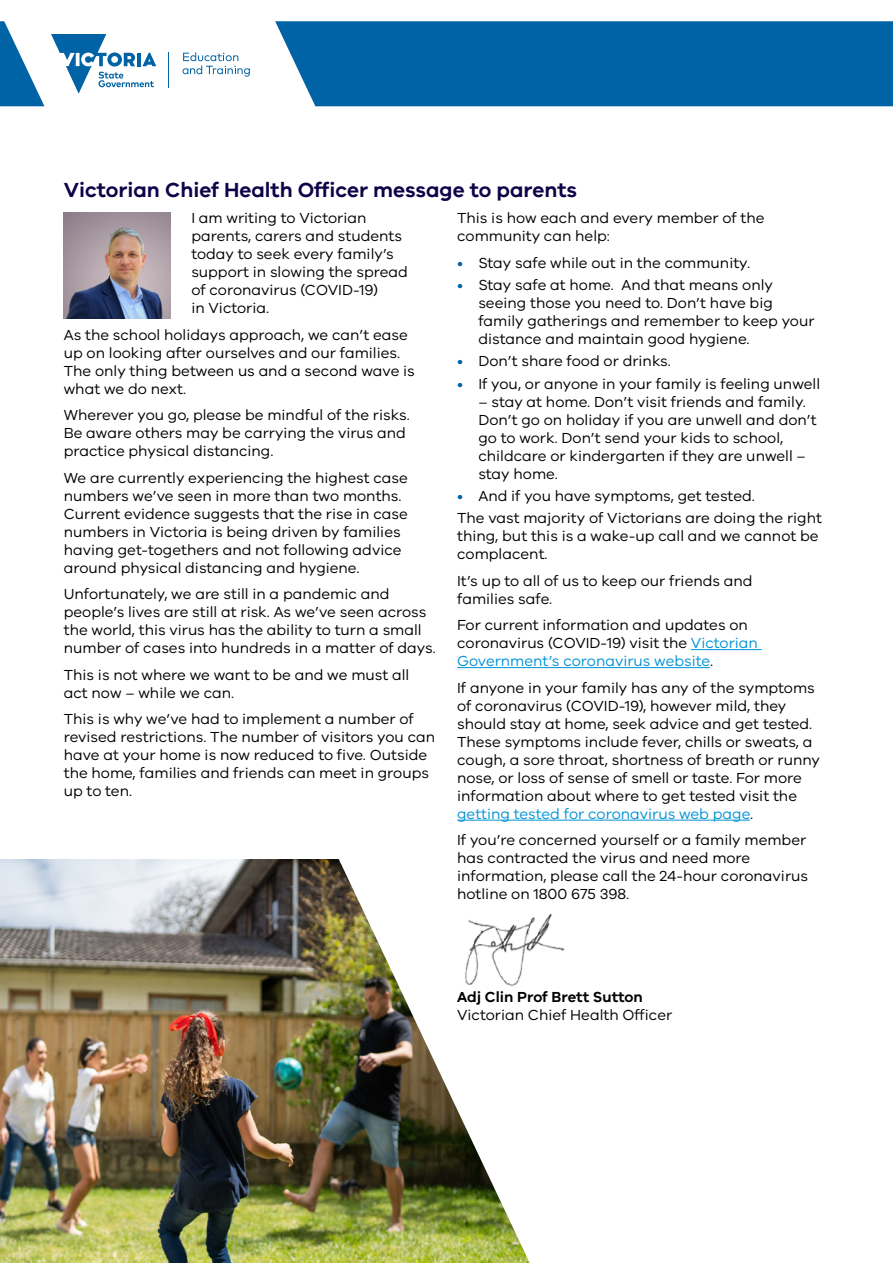
<style>
.page{position:relative;width:893px;height:1263px;background:#fff}
.page>*{position:absolute;margin:0;border:0;box-sizing:border-box;transform-origin:0 0}
.t1{font:600 21px "VIC";color:#100249}
.t2{font:15px/18px "VIC";color:#000}
.t3{font:600 15px "VIC";color:#000}
.s1{color:#0063a5}
.s2{color:#0093d6}
</style>
<div class="page">
<div style="left:275px;top:21px;width:618px;height:85px;background:#0063a5"></div>
<svg style="left:0;top:21px;width:44px;height:85px"></svg>
<hr style="left:169px;top:52px;width:1px;height:36px;background:#0063a5">
<svg style="left:51px;top:34px;width:105px;height:60px"></svg>
<svg style="left:182px;top:52px;width:68px;height:25px"></svg>
<hr style="left:691px;top:649px;width:71px;height:1px;background:#0093d6">
<hr style="left:457px;top:667px;width:253px;height:1px;background:#0093d6">
<hr style="left:457px;top:820px;width:293px;height:1px;background:#0093d6">
<img style="left:530px;top:913px;width:35px;height:38px">
<img style="left:64px;top:213px;width:106px;height:106px">
<img style="left:0;top:859px;width:530px;height:404px">
<h1 class="t1" style="left:64px;top:177px;width:515px">Victorian Chief Health Officer message to parents</h1>
<p class="t2" style="left:191px;top:209px;width:218px">I am writing to Victorian parents, carers and students today to seek every family’s support in slowing the spread of coronavirus (COVID-19)<br>in Victoria.</p>
<p class="t2" style="left:64px;top:325px;width:353px">As the school holidays approach, we can’t ease up on looking after ourselves and our families.<br>The only thing between us and a second wave is what we do next.</p>
<p class="t2" style="left:64px;top:406px;width:347px">Wherever you go, please be mindful of the risks.<br>Be aware others may be carrying the virus and practice physical distancing.</p>
<p class="t2" style="left:64px;top:468px;width:346px">We are currently experiencing the highest case numbers we’ve seen in more than two months.<br>Current evidence suggests that the rise in case numbers in Victoria is being driven by families having get-togethers and not following advice around physical distancing and hygiene.</p>
<p class="t2" style="left:64px;top:585px;width:374px">Unfortunately, we are still in a pandemic and people’s lives are still at risk. As we’ve seen across the world, this virus has the ability to turn a small number of cases into hundreds in a matter of days.</p>
<p class="t2" style="left:64px;top:665px;width:347px">This is not where we want to be and we must all act now – while we can.</p>
<p class="t2" style="left:64px;top:710px;width:373px">This is why we’ve had to implement a number of revised restrictions. The number of visitors you can have at your home is now reduced to five. Outside the home, families and friends can meet in groups up to ten.</p>
<p class="t2" style="left:457px;top:209px;width:309px">This is how each and every member of the community can help:</p>
<p class="t2" style="left:457px;top:253px;width:295px"><span class="s1">•</span> Stay safe while out in the community.</p>
<p class="t2" style="left:478px;top:275px;width:338px;text-indent:-21px"><span class="s1">•</span> Stay safe at home. And that means only seeing those you need to. Don’t have big family gatherings and remember to keep your distance and maintain good hygiene.</p>
<p class="t2" style="left:457px;top:352px;width:215px"><span class="s1">•</span> Don’t share food or drinks.</p>
<p class="t2" style="left:457px;top:374px;width:364px"><span class="s1">•</span> If you, or anyone in your family is feeling unwell</p>
<p class="t2" style="left:478px;top:392px;width:340px">– stay at home. Don’t visit friends and family.<br>Don’t go on holiday if you are unwell and don’t go to work. Don’t send your kids to school, childcare or kindergarten if they are unwell – stay home.</p>
<p class="t2" style="left:457px;top:484px;width:366px;line-height:22.2px"><span class="s1">•</span> And if you have symptoms, get tested.<br>The vast majority of Victorians are doing the right</p>
<p class="t2" style="left:457px;top:526px;width:363px">thing, but this is a wake-up call and we cannot be complacent.</p>
<p class="t2" style="left:457px;top:571px;width:297px">It’s up to all of us to keep our friends and families safe.</p>
<p class="t2" style="left:457px;top:615px;width:302px">For current information and updates on coronavirus (COVID-19) visit the <span class="s2">Victorian<br>Government’s coronavirus website</span>.</p>
<p class="t2" style="left:457px;top:678px;width:364px">If anyone in your family has any of the symptoms of coronavirus (COVID-19), however mild, they should stay at home, seek advice and get tested.<br>These symptoms include fever, chills or sweats, a cough, a sore throat, shortness of breath or runny nose, or loss of sense of smell or taste. For more information about where to get tested visit the <span class="s2">getting tested for coronavirus web page</span>.</p>
<p class="t2" style="left:457px;top:830px;width:352px">If you’re concerned yourself or a family member has contracted the virus and need more information, please call the 24-hour coronavirus hotline on 1800 675 398.</p>
<p class="t3" style="left:457px;top:988px;width:187px">Adj Clin Prof Brett Sutton</p>
<p class="t2" style="left:457px;top:1006px;width:217px">Victorian Chief Health Officer</p>
</div>
